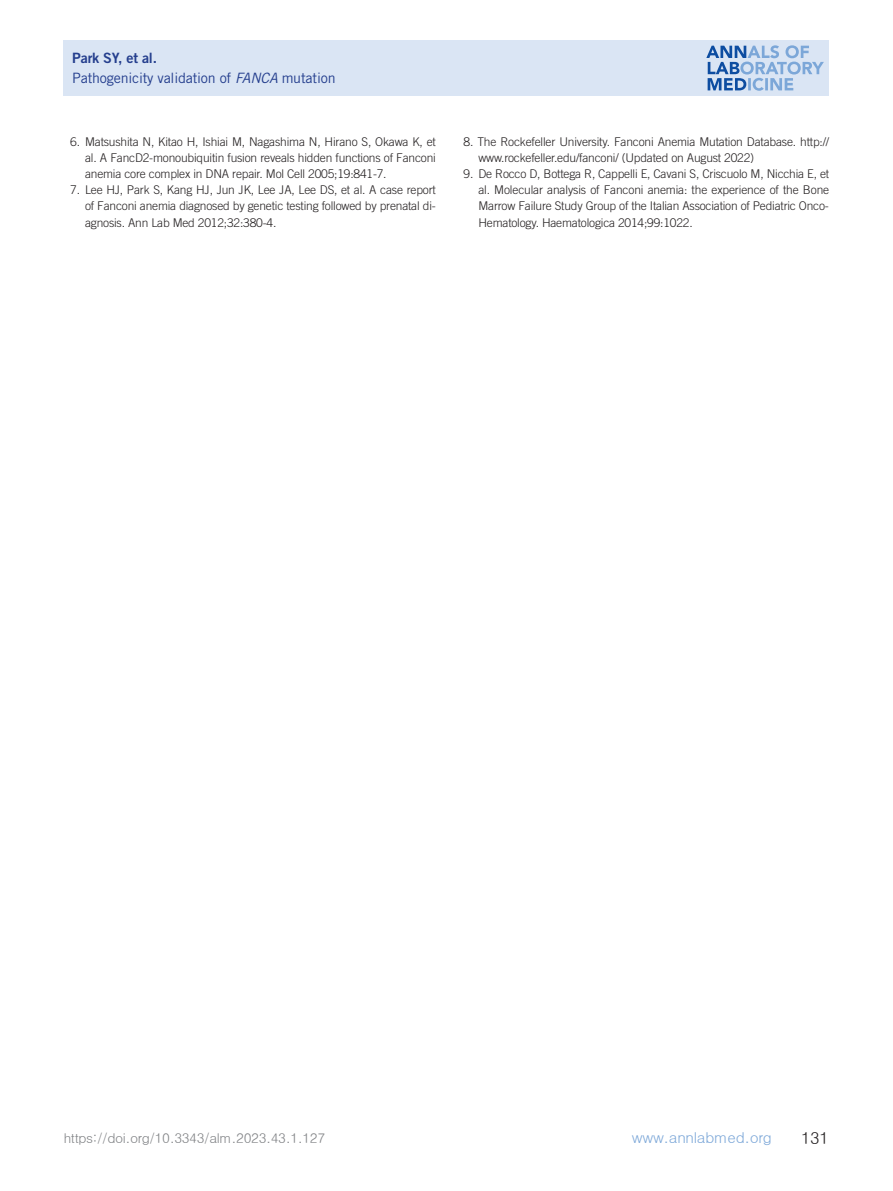
<style>
.page{position:relative;width:893px;height:1191px;background:#fff}
.page>*{position:absolute;margin:0;border:0;box-sizing:border-box;transform-origin:0 0}
.t1{font:16.5px "Dotum";color:#231f20}
.t2{font:15px "Dotum";letter-spacing:-.02em;color:#7ca7d8}
.t3{font:14.25px "Trade Gothic LT Std";letter-spacing:-.015em;color:#253f8e}
.t4{font:14.25px "Trade Gothic LT Std Bd 2";letter-spacing:-.015em;color:#253f8e}
.t5{font:13.5px "Dotum";letter-spacing:-.03em;color:#808285}
.참고문헌_1{font:300 12px/16px "Trade Gothic LT Std";letter-spacing:-.015em;color:#231f20;text-align:justify}
.s1{font-style:italic}
</style>
<div class="page">
<div style="left:64px;top:40px;width:765px;height:56px;background:#dae5f4"></div>
<svg style="left:706px;top:45px;width:118px;height:46px"></svg>
<p class="t4" style="left:72px;top:49px;width:86px">Park SY, et al.</p>
<p class="t3" style="left:72px;top:69px;width:265px">Pathogenicity validation of <span class="s1">FANCA</span> mutation</p>
<p class="참고문헌_1" style="left:85px;top:134px;width:352px;text-indent:-15px">6. Matsushita N, Kitao H, Ishiai M, Nagashima N, Hirano S, Okawa K, et al. A FancD2-monoubiquitin fusion reveals hidden functions of Fanconi anemia core complex in DNA repair. Mol Cell 2005;19:841-7.</p>
<p class="참고문헌_1" style="left:85px;top:182px;width:352px;text-indent:-15px">7. Lee HJ, Park S, Kang HJ, Jun JK, Lee JA, Lee DS, et al. A case report of Fanconi anemia diagnosed by genetic testing followed by prenatal di&shy;agnosis. Ann Lab Med 2012;32:380-4.</p>
<p class="참고문헌_1" style="left:478px;top:134px;width:352px;text-indent:-15px">8. The Rockefeller University. Fanconi Anemia Mutation Database. http:// www.rockefeller.edu/fanconi/ (Updated on August 2022)</p>
<p class="참고문헌_1" style="left:478px;top:166px;width:352px;text-indent:-15px">9. De Rocco D, Bottega R, Cappelli E, Cavani S, Criscuolo M, Nicchia E, et al. Molecular analysis of Fanconi anemia: the experience of the Bone Marrow Failure Study Group of the Italian Association of Pediatric Onco-Hematology. Haematologica 2014;99:1022.</p>
<p class="t5" style="left:64px;top:1131px;width:263px">https://doi.org/10.3343/alm.2023.43.1.127</p>
<p class="t2" style="left:632px;top:1130px;width:142px">www.annlabmed.org</p>
<h1 class="t1" style="left:801px;top:1129px;width:30px">131</h1>
</div>
